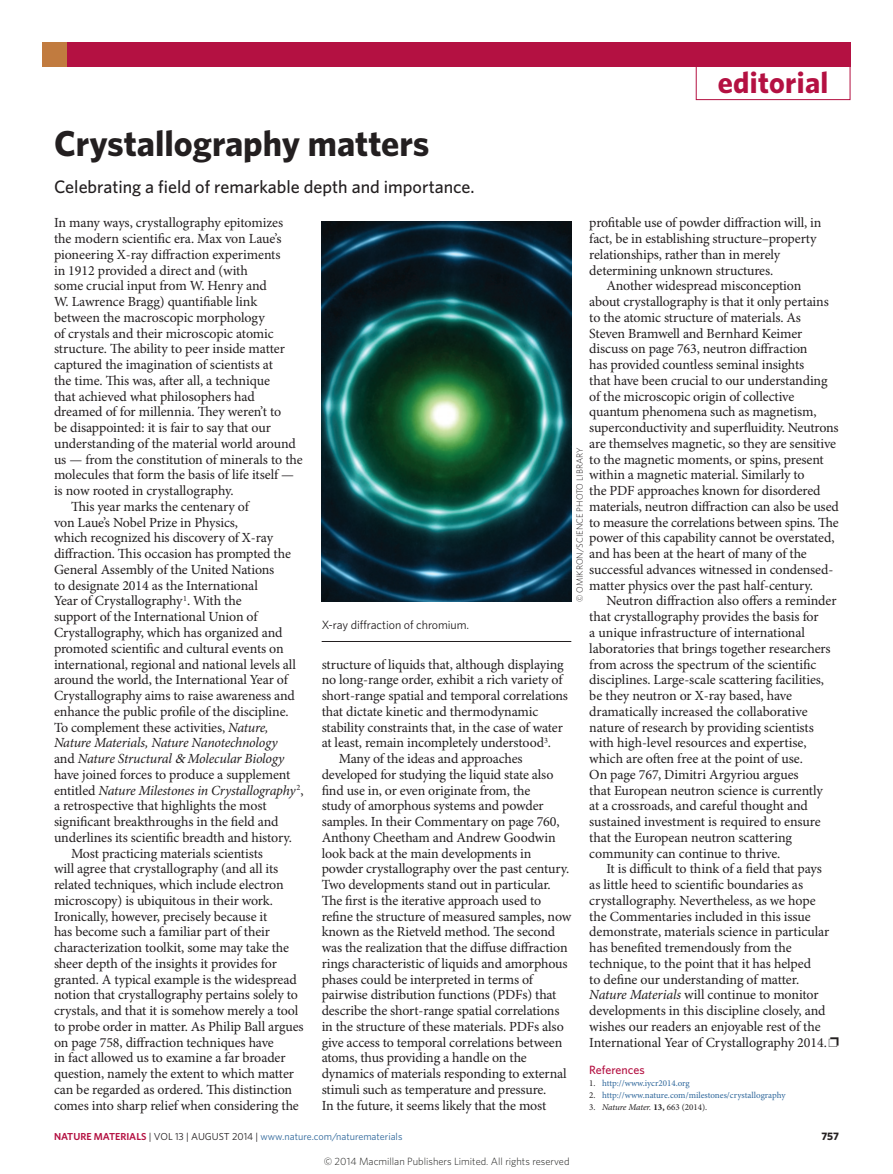
<style>
.page{position:relative;width:893px;height:1174px;background:#fff}
.page>*{position:absolute;margin:0;border:0;box-sizing:border-box;transform-origin:0 0}
.Title{font:700 36px "Whitney";color:#231f20}
.t1{font:700 30px "Whitney";letter-spacing:.01em;color:#b41142}
.Standfirst{font:500 18px "Whitney";color:#231f20}
.Body_text{font:13.95px/15.8px "Minion Pro";letter-spacing:-.01em;color:#231f20}
.Body_first{font:13.95px/15.8px "Minion Pro";letter-spacing:-.005em;color:#231f20}
.Figure_caption{font:12px "Whitney";letter-spacing:-.005em;color:#231f20}
.Ref_head{font:500 12px "Whitney";color:#b41142}
.t2{font:700 10.8px "Whitney";color:#231f20}
.t3{font:300 10.5px "Whitney";color:#1d1d1b}
.t4{font:10.2px "Whitney";color:#2f679b}
.References{font:9px "Minion Pro";color:#2f679b}
.Picture_credit{font:300 9px "Whitney";color:#231f20}
.References-2{font:9px "Minion Pro";color:#231f20}
.s1{font-style:italic}
.s2{color:#231f20}
.s3{font-weight:700}
.s4{font-weight:600;color:#b41142}
</style>
<div class="page">
<div style="left:696px;top:66px;width:154px;height:34px;border:1px solid #b41142"></div>
<div style="left:43px;top:43px;width:807px;height:24px;background:#b41142"></div>
<div style="left:43px;top:43px;width:24px;height:24px;background:#c17b3f"></div>
<img style="left:322px;top:221px;width:249px;height:381px">
<hr style="left:322px;top:641px;width:249px;height:1px;background:#231f20">
<p class="Title" style="left:54px;top:120px;width:377px">Crystallography matters</p>
<p class="Standfirst" style="left:54px;top:175px;width:422px">Celebrating a field of remarkable depth and importance.</p>
<p class="t1" style="left:718px;top:62px;width:112px">editorial</p>
<p class="Body_first" style="left:54px;top:215px;width:250px">In many ways, crystallography epitomizes the modern scientific era. Max von Laue’s pioneering X-ray diffraction experiments<br>in 1912 provided a direct and (with<br>some crucial input from W. Henry and<br>W. Lawrence Bragg) quantifiable link between the macroscopic morphology<br>of crystals and their microscopic atomic structure. The ability to peer inside matter captured the imagination of scientists at<br>the time. This was, after all, a technique<br>that achieved what philosophers had dreamed of for millennia. They weren’t to<br>be disappointed: it is fair to say that our understanding of the material world around us — from the constitution of minerals to the molecules that form the basis of life itself — is now rooted in crystallography.</p>
<p class="Body_text" style="left:54px;top:499px;width:251px;text-indent:17px">This year marks the centenary of<br>von Laue’s Nobel Prize in Physics,<br>which recognized his discovery of X-ray diffraction. This occasion has prompted the General Assembly of the United Nations<br>to designate 2014 as the International<br>Year of Crystallography<sup>1</sup>. With the<br>support of the International Union of Crystallography, which has organized and promoted scientific and cultural events on international, regional and national levels all around the world, the International Year of Crystallography aims to raise awareness and enhance the public profile of the discipline.<br>To complement these activities, <span class="s1">Nature, Nature Materials, Nature Nanotechnology<br></span>and <span class="s1">Nature Structural</span> <span class="s1">&amp;</span><span class="s1">Molecular Biology </span>have joined forces to produce a supplement entitled <span class="s1">Nature Milestones in Crystallography</span> <sup>2</sup>, a retrospective that highlights the most significant breakthroughs in the field and underlines its scientific breadth and history.</p>
<p class="Body_text" style="left:54px;top:845px;width:251px;text-indent:17px">Most practicing materials scientists<br>will agree that crystallography (and all its related techniques, which include electron microscopy) is ubiquitous in their work.<br>Ironically, however, precisely because it<br>has become such a familiar part of their characterization toolkit, some may take the sheer depth of the insights it provides for granted. A typical example is the widespread notion that crystallography pertains solely to crystals, and that it is somehow merely a tool to probe order in matter. As Philip Ball argues on page 758, diffraction techniques have<br>in fact allowed us to examine a far broader question, namely the extent to which matter can be regarded as ordered. This distinction comes into sharp relief when considering the</p>
<p class="Body_text" style="left:589px;top:215px;width:234px">profitable use of powder diffraction will, in fact, be in establishing structure–property relationships, rather than in merely determining unknown structures.</p>
<p class="Body_text" style="left:589px;top:278px;width:251px;text-indent:17px">Another widespread misconception<br>about crystallography is that it only pertains to the atomic structure of materials. As Steven Bramwell and Bernhard Keimer discuss on page 763, neutron diffraction<br>has provided countless seminal insights<br>that have been crucial to our understanding of the microscopic origin of collective quantum phenomena such as magnetism, superconductivity and superfluidity. Neutrons are themselves magnetic, so they are sensitive to the magnetic moments, or spins, present within a magnetic material. Similarly to<br>the PDF approaches known for disordered materials, neutron diffraction can also be used to measure the correlations between spins. The power of this capability cannot be overstated, and has been at the heart of many of the successful advances witnessed in condensed&shy;matter physics over the past half-century.</p>
<p class="Body_text" style="left:589px;top:593px;width:249px;text-indent:17px">Neutron diffraction also offers a reminder that crystallography provides the basis for<br>a unique infrastructure of international laboratories that brings together researchers from across the spectrum of the scientific disciplines. Large-scale scattering facilities, be they neutron or X-ray based, have dramatically increased the collaborative nature of research by providing scientists with high-level resources and expertise, which are often free at the point of use.<br>On page 767, Dimitri Argyriou argues<br>that European neutron science is currently at a crossroads, and careful thought and sustained investment is required to ensure that the European neutron scattering community can continue to thrive.</p>
<p class="Body_text" style="left:589px;top:861px;width:251px;text-indent:17px">It is difficult to think of a field that pays<br>as little heed to scientific boundaries as crystallography. Nevertheless, as we hope<br>the Commentaries included in this issue demonstrate, materials science in particular has benefited tremendously from the technique, to the point that it has helped<br>to define our understanding of matter.<br><span class="s1">Nature Materials</span> will continue to monitor developments in this discipline closely, and wishes our readers an enjoyable rest of the International Year of Crystallography 2014.❐</p>
<p class="Ref_head" style="left:589px;top:1061px;width:57px">References</p>
<p class="References" style="left:589px;top:1077px;width:102px"><span class="s2">1.</span> http://www.iycr2014.org</p>
<p class="References" style="left:589px;top:1089px;width:198px"><span class="s2">2.</span> http://www.nature.com/milestones/crystallography</p>
<p class="References-2" style="left:589px;top:1101px;width:120px">3. <span class="s1">Nature Mater.</span> <span class="s3">13,</span> 663 (2014).</p>
<p class="Picture_credit" style="left:574px;top:602px;width:156px;rotate:-90deg">© OMIKRON/SCIENCE PHOTO LIBRARY</p>
<p class="Figure_caption" style="left:322px;top:616px;width:149px">X-ray diffraction of chromium.</p>
<p class="Body_text" style="left:322px;top:656px;width:248px">structure of liquids that, although displaying no long-range order, exhibit a rich variety of short-range spatial and temporal correlations that dictate kinetic and thermodynamic stability constraints that, in the case of water at least, remain incompletely understood<sup>3</sup>.</p>
<p class="Body_text" style="left:322px;top:751px;width:251px;text-indent:17px">Many of the ideas and approaches developed for studying the liquid state also find use in, or even originate from, the<br>study of amorphous systems and powder samples. In their Commentary on page 760, Anthony Cheetham and Andrew Goodwin look back at the main developments in powder crystallography over the past century.<br>Two developments stand out in particular.<br>The first is the iterative approach used to refine the structure of measured samples, now known as the Rietveld method. The second was the realization that the diffuse diffraction rings characteristic of liquids and amorphous phases could be interpreted in terms of pairwise distribution functions (PDFs) that describe the short-range spatial correlations in the structure of these materials. PDFs also give access to temporal correlations between atoms, thus providing a handle on the dynamics of materials responding to external stimuli such as temperature and pressure.<br>In the future, it seems likely that the most</p>
<p class="t4" style="left:54px;top:1129px;width:350px"><span class="s4">NATURE MATERIALS</span> <span class="s2">| VOL 13 | AUGUST 2014 |</span> www.nature.com/naturematerials</p>
<p class="t2" style="left:822px;top:1129px;width:19px">757</p>
<p class="t3" style="left:324px;top:1154px;width:247px">© 2014 Macmillan Publishers Limited. All rights reserved</p>
</div>
